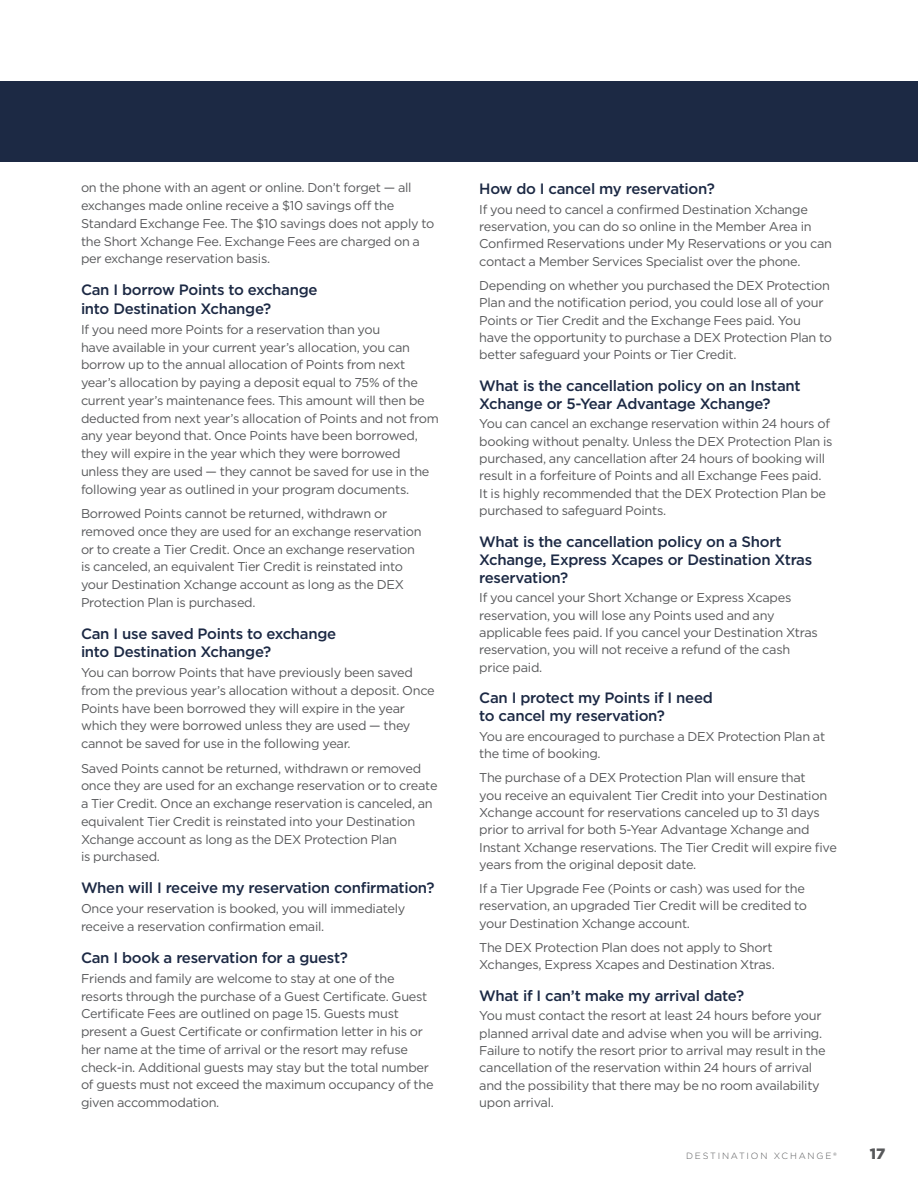
<style>
.page{position:relative;width:918px;height:1188px;background:#fff}
.page>*{position:absolute;margin:0;border:0;box-sizing:border-box;transform-origin:0 0}
.t1{font:500 15px/18.1px "Gotham";letter-spacing:-.02em;color:#1c2944}
.t2{font:900 15px "Gotham";color:#57585a}
.t3{font:12.75px/17.7px "Gotham";letter-spacing:-.02em;color:#57585a}
.t4{font:300 9px "Gotham";letter-spacing:.2em;color:#57585a}
</style>
<div class="page">
<div style="left:0;top:81px;width:918px;height:81px;background:#1c2944"></div>
<p class="t3" style="left:81px;top:179px;width:355px">on the phone with an agent or online. Don’t forget — all exchanges made online receive a $10 savings off the Standard Exchange Fee. The $10 savings does not apply to the Short Xchange Fee. Exchange Fees are charged on a per exchange reservation basis.</p>
<p class="t1" style="left:81px;top:281px;width:238px">Can I borrow Points to exchange into Destination Xchange?</p>
<p class="t3" style="left:81px;top:320px;width:359px">If you need more Points for a reservation than you<br>have available in your current year’s allocation, you can borrow up to the annual allocation of Points from next year’s allocation by paying a deposit equal to 75% of the current year’s maintenance fees. This amount will then be deducted from next year’s allocation of Points and not from any year beyond that. Once Points have been borrowed, they will expire in the year which they were borrowed unless they are used — they cannot be saved for use in the following year as outlined in your program documents.</p>
<p class="t3" style="left:81px;top:504px;width:342px">Borrowed Points cannot be returned, withdrawn or removed once they are used for an exchange reservation or to create a Tier Credit. Once an exchange reservation is canceled, an equivalent Tier Credit is reinstated into your Destination Xchange account as long as the DEX Protection Plan is purchased.</p>
<p class="t1" style="left:81px;top:624px;width:257px">Can I use saved Points to exchange into Destination Xchange?</p>
<p class="t3" style="left:81px;top:663px;width:355px">You can borrow Points that have previously been saved from the previous year’s allocation without a deposit. Once Points have been borrowed they will expire in the year which they were borrowed unless they are used — they cannot be saved for use in the following year.</p>
<p class="t3" style="left:81px;top:759px;width:358px">Saved Points cannot be returned, withdrawn or removed once they are used for an exchange reservation or to create a Tier Credit. Once an exchange reservation is canceled, an equivalent Tier Credit is reinstated into your Destination Xchange account as long as the DEX Protection Plan<br>is purchased.</p>
<p class="t1" style="left:81px;top:879px;width:355px">When will I receive my reservation confirmation?</p>
<p class="t3" style="left:81px;top:900px;width:326px">Once your reservation is booked, you will immediately receive a reservation confirmation email.</p>
<p class="t1" style="left:81px;top:948px;width:269px">Can I book a reservation for a guest?</p>
<p class="t3" style="left:81px;top:969px;width:354px">Friends and family are welcome to stay at one of the resorts through the purchase of a Guest Certificate. Guest Certificate Fees are outlined on page 15. Guests must present a Guest Certificate or confirmation letter in his or her name at the time of arrival or the resort may refuse check-in. Additional guests may stay but the total number of guests must not exceed the maximum occupancy of the given accommodation.</p>
<p class="t1" style="left:479px;top:180px;width:237px">How do I cancel my reservation?</p>
<p class="t3" style="left:479px;top:200px;width:354px">If you need to cancel a confirmed Destination Xchange reservation, you can do so online in the Member Area in Confirmed Reservations under My Reservations or you can contact a Member Services Specialist over the phone.</p>
<p class="t3" style="left:479px;top:276px;width:354px">Depending on whether you purchased the DEX Protection Plan and the notification period, you could lose all of your Points or Tier Credit and the Exchange Fees paid. You have the opportunity to purchase a DEX Protection Plan to better safeguard your Points or Tier Credit.</p>
<p class="t1" style="left:479px;top:376px;width:323px">What is the cancellation policy on an Instant<br>Xchange or 5-Year Advantage Xchange?</p>
<p class="t3" style="left:479px;top:415px;width:355px">You can cancel an exchange reservation within 24 hours of booking without penalty. Unless the DEX Protection Plan is purchased, any cancellation after 24 hours of booking will result in a forfeiture of Points and all Exchange Fees paid.<br>It is highly recommended that the DEX Protection Plan be purchased to safeguard Points.</p>
<p class="t1" style="left:479px;top:532px;width:335px">What is the cancellation policy on a Short<br>Xchange, Express Xcapes or Destination Xtras reservation?</p>
<p class="t3" style="left:479px;top:589px;width:340px">If you cancel your Short Xchange or Express Xcapes reservation, you will lose any Points used and any applicable fees paid. If you cancel your Destination Xtras reservation, you will not receive a refund of the cash price paid.</p>
<p class="t1" style="left:479px;top:689px;width:235px">Can I protect my Points if I need to cancel my reservation?</p>
<p class="t3" style="left:479px;top:727px;width:347px">You are encouraged to purchase a DEX Protection Plan at the time of booking.</p>
<p class="t3" style="left:479px;top:769px;width:359px">The purchase of a DEX Protection Plan will ensure that<br>you receive an equivalent Tier Credit into your Destination Xchange account for reservations canceled up to 31 days prior to arrival for both 5-Year Advantage Xchange and Instant Xchange reservations. The Tier Credit will expire five years from the original deposit date.</p>
<p class="t3" style="left:479px;top:880px;width:329px">If a Tier Upgrade Fee (Points or cash) was used for the reservation, an upgraded Tier Credit will be credited to your Destination Xchange account.</p>
<p class="t3" style="left:479px;top:938px;width:297px">The DEX Protection Plan does not apply to Short<br>Xchanges, Express Xcapes and Destination Xtras.</p>
<p class="t1" style="left:479px;top:986px;width:266px">What if I can’t make my arrival date?</p>
<p class="t3" style="left:479px;top:1007px;width:348px">You must contact the resort at least 24 hours before your planned arrival date and advise when you will be arriving.<br>Failure to notify the resort prior to arrival may result in the cancellation of the reservation within 24 hours of arrival and the possibility that there may be no room availability upon arrival.</p>
<p class="t4" style="left:686px;top:1150px;width:152px">DESTINATION XCHANGE®</p>
<p class="t2" style="left:870px;top:1144px;width:17px">17</p>
</div>
